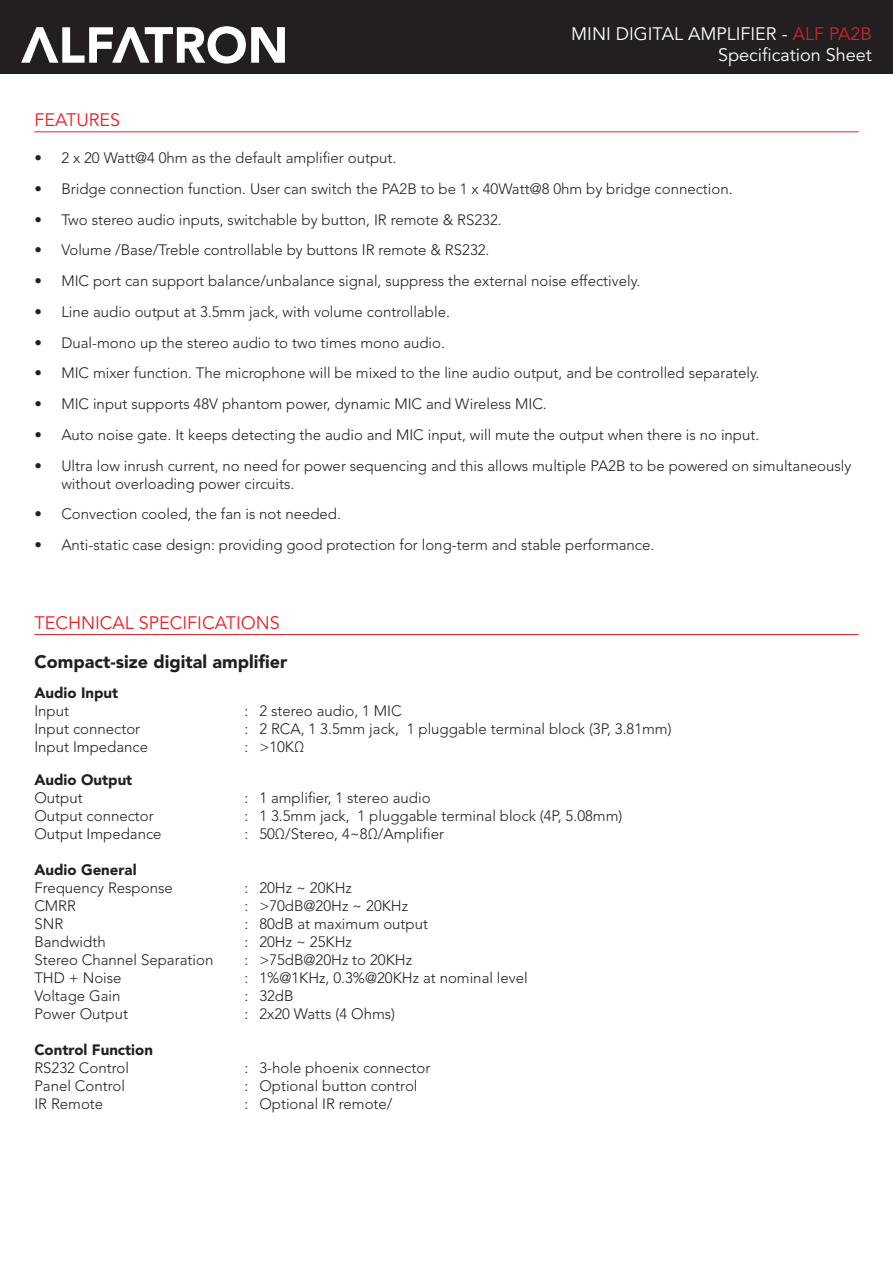
<style>
.page{position:relative;width:893px;height:1263px;background:#fff}
.page>*{position:absolute;margin:0;border:0;box-sizing:border-box;transform-origin:0 0}
.t1{font:18px/21.6px "Avenir LT Std";color:#fff;text-align:right}
.t2{font:18px "Avenir LT Std";color:#ee1d23}
.t3{font:900 18px "Avenir LT Std";color:#231f20}
.t4{font:300 15px/18px "Avenir LT Std";color:#231f20}
.t5{font:900 15px "Avenir LT Std";color:#231f20}
.s1{color:#d1232a}
</style>
<div class="page">
<div style="left:0;top:0;width:893px;height:74px;background:#231f20"></div>
<svg style="left:21px;top:26px;width:264px;height:38px"></svg>
<hr style="left:34px;top:131px;width:825px;height:1px;background:#ee1d23">
<hr style="left:34px;top:634px;width:825px;height:1px;background:#ee1d23">
<p class="t2" style="left:34px;top:109px;width:87px">FEATURES</p>
<p class="t1" style="left:571px;top:23px;width:302px">MINI DIGITAL AMPLIFIER - <span class="s1">ALF PA2B<br></span>Specification Sheet</p>
<p class="t4" style="left:34px;top:149px;width:364px">• 2 x 20 Watt@4 0hm as the default amplifier output.</p>
<p class="t4" style="left:34px;top:180px;width:700px">• Bridge connection function. User can switch the PA2B to be 1 x 40Watt@8 0hm by bridge connection.</p>
<p class="t4" style="left:34px;top:210px;width:469px">• Two stereo audio inputs, switchable by button, IR remote &amp; RS232.</p>
<p class="t4" style="left:34px;top:241px;width:457px">• Volume /Base/Treble controllable by buttons IR remote &amp; RS232.</p>
<p class="t4" style="left:34px;top:272px;width:607px">• MIC port can support balance/unbalance signal, suppress the external noise effectively.</p>
<p class="t4" style="left:34px;top:303px;width:417px">• Line audio output at 3.5mm jack, with volume controllable.</p>
<p class="t4" style="left:34px;top:333px;width:412px">• Dual-mono up the stereo audio to two times mono audio.</p>
<p class="t4" style="left:34px;top:364px;width:727px">• MIC mixer function. The microphone will be mixed to the line audio output, and be controlled separately.</p>
<p class="t4" style="left:34px;top:395px;width:514px">• MIC input supports 48V phantom power, dynamic MIC and Wireless MIC.</p>
<p class="t4" style="left:34px;top:426px;width:726px">• Auto noise gate. It keeps detecting the audio and MIC input, will mute the output when there is no input.</p>
<p class="t4" style="left:61px;top:456px;width:791px;text-indent:-27px">• Ultra low inrush current, no need for power sequencing and this allows multiple PA2B to be powered on simultaneously without overloading power circuits.</p>
<p class="t4" style="left:34px;top:505px;width:308px">• Convection cooled, the fan is not needed.</p>
<p class="t4" style="left:34px;top:536px;width:622px">• Anti-static case design: providing good protection for long-term and stable performance.</p>
<p class="t2" style="left:34px;top:612px;width:247px">TECHNICAL SPECIFICATIONS</p>
<p class="t3" style="left:34px;top:651px;width:255px">Compact-size digital amplifier</p>
<p class="t5" style="left:34px;top:684px;width:85px">Audio Input</p>
<p class="t4" style="left:34px;top:702px;width:36px">Input</p>
<p class="t4" style="left:244px;top:702px;width:159px">: 2 stereo audio, 1 MIC</p>
<p class="t4" style="left:34px;top:720px;width:107px">Input connector</p>
<p class="t4" style="left:244px;top:720px;width:429px">: 2 RCA, 1 3.5mm jack, 1 pluggable terminal block (3P, 3.81mm)</p>
<p class="t4" style="left:34px;top:738px;width:115px">Input Impedance</p>
<p class="t4" style="left:244px;top:738px;width:61px">: &gt;10KΩ</p>
<p class="t5" style="left:34px;top:771px;width:100px">Audio Output</p>
<p class="t4" style="left:34px;top:789px;width:50px">Output</p>
<p class="t4" style="left:244px;top:789px;width:188px">: 1 amplifier, 1 stereo audio</p>
<p class="t4" style="left:34px;top:807px;width:121px">Output connector</p>
<p class="t4" style="left:244px;top:807px;width:380px">: 1 3.5mm jack, 1 pluggable terminal block (4P, 5.08mm)</p>
<p class="t4" style="left:34px;top:825px;width:129px">Output Impedance</p>
<p class="t4" style="left:244px;top:825px;width:201px">: 50Ω/Stereo, 4~8Ω/Amplifier</p>
<p class="t5" style="left:34px;top:861px;width:104px">Audio General</p>
<p class="t4" style="left:34px;top:879px;width:140px">Frequency Response</p>
<p class="t4" style="left:244px;top:879px;width:109px">: 20Hz ~ 20KHz</p>
<p class="t4" style="left:34px;top:897px;width:43px">CMRR</p>
<p class="t4" style="left:244px;top:897px;width:165px">: &gt;70dB@20Hz ~ 20KHz</p>
<p class="t4" style="left:34px;top:915px;width:30px">SNR</p>
<p class="t4" style="left:244px;top:915px;width:185px">: 80dB at maximum output</p>
<p class="t4" style="left:34px;top:933px;width:73px">Bandwidth</p>
<p class="t4" style="left:244px;top:933px;width:109px">: 20Hz ~ 25KHz</p>
<p class="t4" style="left:34px;top:951px;width:181px">Stereo Channel Separation</p>
<p class="t4" style="left:244px;top:951px;width:169px">: &gt;75dB@20Hz to 20KHz</p>
<p class="t4" style="left:34px;top:969px;width:89px">THD + Noise</p>
<p class="t4" style="left:244px;top:969px;width:285px">: 1%@1KHz, 0.3%@20KHz at nominal level</p>
<p class="t4" style="left:34px;top:987px;width:88px">Voltage Gain</p>
<p class="t4" style="left:244px;top:987px;width:51px">: 32dB</p>
<p class="t4" style="left:34px;top:1005px;width:95px">Power Output</p>
<p class="t4" style="left:244px;top:1005px;width:152px">: 2x20 Watts (4 Ohms)</p>
<p class="t5" style="left:34px;top:1041px;width:120px">Control Function</p>
<p class="t4" style="left:34px;top:1059px;width:96px">RS232 Control</p>
<p class="t4" style="left:244px;top:1059px;width:187px">: 3-hole phoenix connector</p>
<p class="t4" style="left:34px;top:1077px;width:92px">Panel Control</p>
<p class="t4" style="left:244px;top:1077px;width:175px">: Optional button control</p>
<p class="t4" style="left:34px;top:1095px;width:70px">IR Remote</p>
<p class="t4" style="left:244px;top:1095px;width:150px">: Optional IR remote/</p>
</div>
